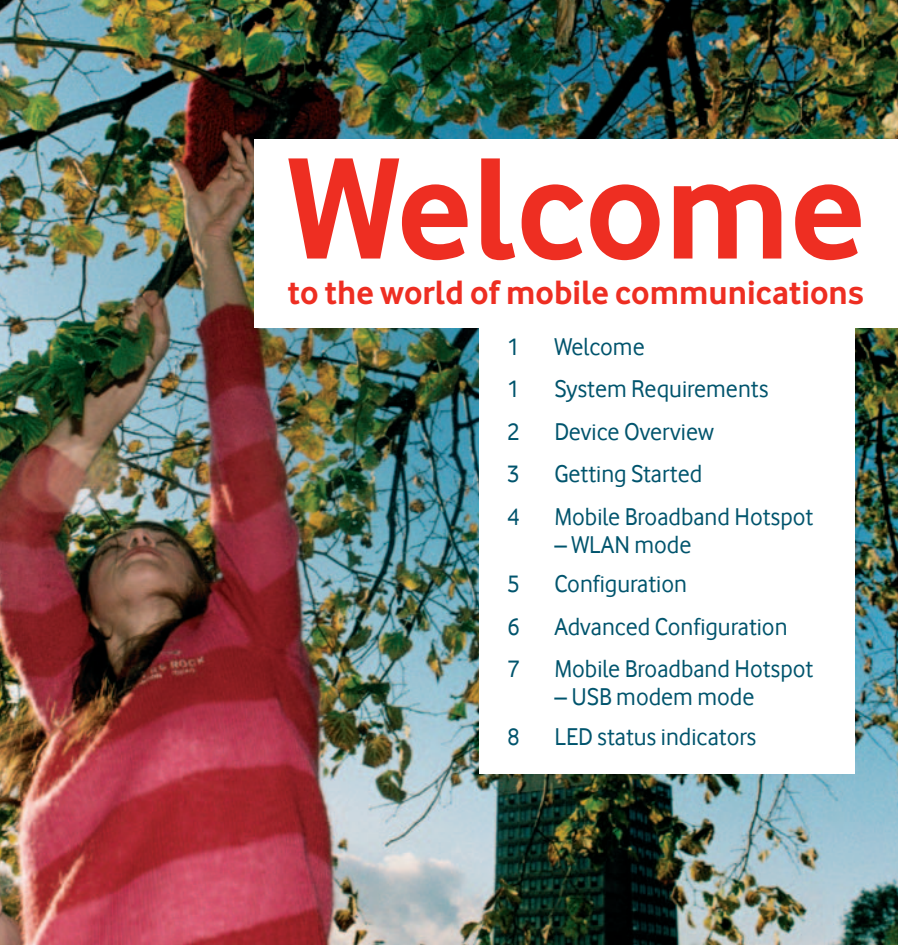
<style>
.page{position:relative;width:898px;height:945px;background:#fff}
.page>*{position:absolute;margin:0;border:0;box-sizing:border-box;transform-origin:0 0}
.t1{font:700 150px "Vodafone Rg";letter-spacing:-.005em;color:#ee2e22}
.t2{font:700 35px "Vodafone Rg";color:#ee2e22}
.t3{font:25px "Vodafone Rg";color:#00546d}
</style>
<div class="page">
<img style="left:0;top:0;width:897px;height:945px">
<div style="left:255px;top:139px;width:642px;height:189px;background:#fff"></div>
<div style="left:479px;top:324px;width:376px;height:450px;background:#fff"></div>
<h1 class="t1" style="left:287px;top:121px;width:579px">Welcome</h1>
<h2 class="t2" style="left:288px;top:271px;width:577px">to the world of mobile communications</h2>
<p class="t3" style="left:507px;top:332px;width:14px">1</p>
<p class="t3" style="left:554px;top:332px;width:92px">Welcome</p>
<p class="t3" style="left:507px;top:375px;width:14px">1</p>
<p class="t3" style="left:554px;top:375px;width:215px">System Requirements</p>
<p class="t3" style="left:507px;top:417px;width:14px">2</p>
<p class="t3" style="left:554px;top:417px;width:161px">Device Overview</p>
<p class="t3" style="left:507px;top:460px;width:14px">3</p>
<p class="t3" style="left:554px;top:460px;width:149px">Getting Started</p>
<p class="t3" style="left:507px;top:502px;width:14px">4</p>
<p class="t3" style="left:554px;top:502px;width:260px">Mobile Broadband Hotspot</p>
<p class="t3" style="left:554px;top:530px;width:139px">– WLAN mode</p>
<p class="t3" style="left:507px;top:570px;width:14px">5</p>
<p class="t3" style="left:554px;top:570px;width:134px">Configuration</p>
<p class="t3" style="left:507px;top:612px;width:14px">6</p>
<p class="t3" style="left:554px;top:612px;width:234px">Advanced Configuration</p>
<p class="t3" style="left:507px;top:655px;width:14px">7</p>
<p class="t3" style="left:554px;top:655px;width:260px">Mobile Broadband Hotspot</p>
<p class="t3" style="left:554px;top:682px;width:201px">– USB modem mode</p>
<p class="t3" style="left:507px;top:722px;width:14px">8</p>
<p class="t3" style="left:554px;top:722px;width:203px">LED status indicators</p>
</div>
